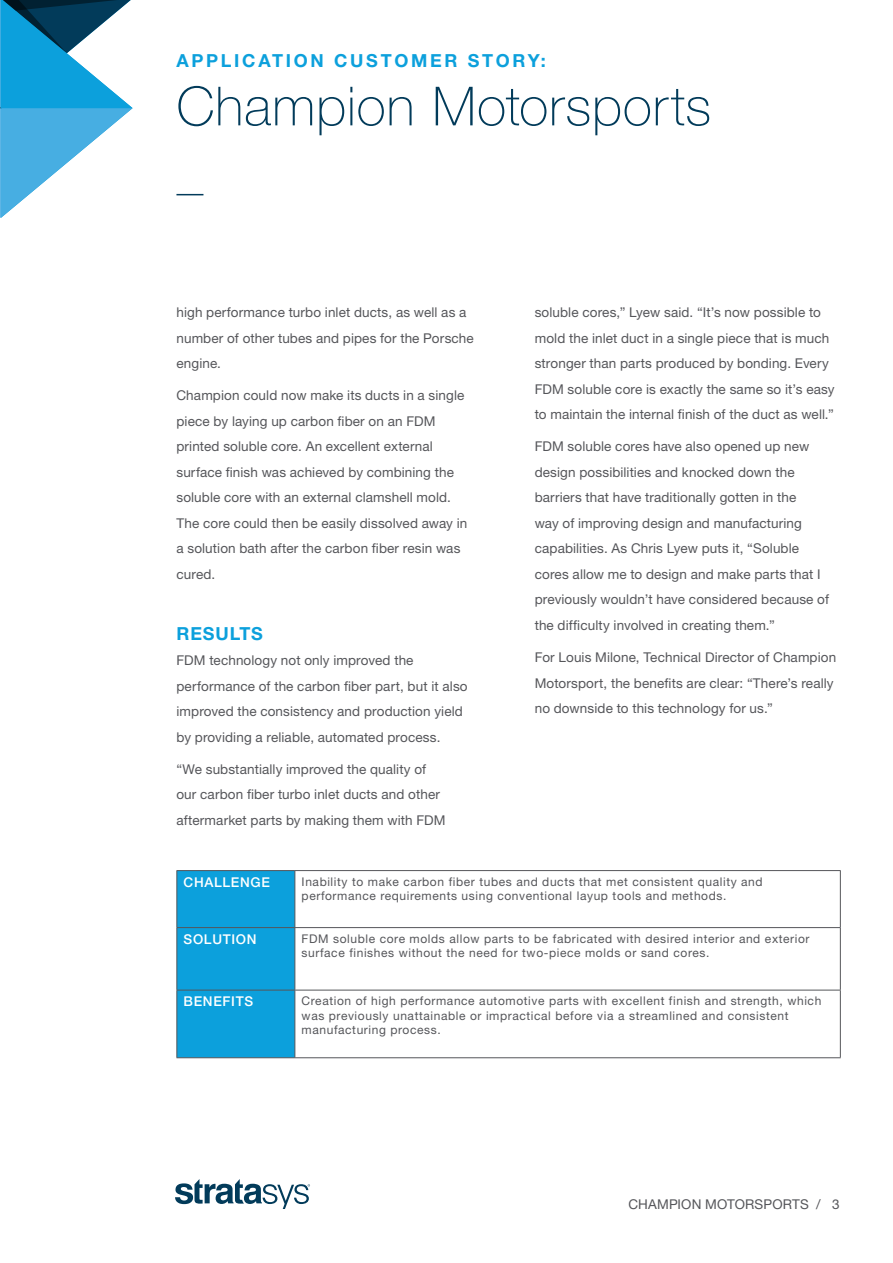
<style>
.page{position:relative;width:893px;height:1263px;background:#fff}
.page>*{position:absolute;margin:0;border:0;box-sizing:border-box;transform-origin:0 0}
.t1{font:100 54px "Helvetica Neue LT Std";letter-spacing:.015em;color:#023b5a}
.t2{font:700 18px "Helvetica Neue LT Std";letter-spacing:.15em;color:#0ca0dc}
.t3{font:700 18px "Helvetica Neue LT Std";letter-spacing:.05em;color:#0ca0dc}
.t4{font:13.5px/25.5px "Helvetica Neue LT Std";letter-spacing:.01em;color:#55565a}
.t5{font:500 13.5px "Helvetica Neue LT Std";letter-spacing:.05em;color:#fff}
.t6{font:12px/14.4px "Helvetica Neue LT Std";letter-spacing:.05em;color:#55565a}
</style>
<div class="page">
<svg style="left:175px;top:1179px;width:135px;height:30px"></svg>
<svg style="left:0;top:0;width:133px;height:218px"></svg>
<svg style="left:176px;top:194px;width:27px;height:1px"></svg>
<div style="left:177px;top:871px;width:117px;height:186px;background:#0ca0dc"></div>
<hr style="left:176px;top:927px;width:119px;height:1px;background:#55565a">
<hr style="left:295px;top:927px;width:546px;height:1px;background:#55565a">
<hr style="left:176px;top:990px;width:119px;height:1px;background:#55565a">
<hr style="left:295px;top:990px;width:546px;height:1px;background:#55565a">
<hr style="left:176px;top:1057px;width:119px;height:1px;background:#55565a">
<hr style="left:295px;top:1057px;width:546px;height:1px;background:#55565a">
<hr style="left:294px;top:871px;width:1px;height:56px;background:#55565a">
<hr style="left:294px;top:928px;width:1px;height:62px;background:#55565a">
<hr style="left:294px;top:990px;width:1px;height:67px;background:#55565a">
<hr style="left:176px;top:870px;width:119px;height:1px;background:#55565a">
<hr style="left:176px;top:871px;width:1px;height:56px;background:#55565a">
<hr style="left:295px;top:870px;width:546px;height:1px;background:#55565a">
<hr style="left:840px;top:871px;width:1px;height:56px;background:#55565a">
<hr style="left:176px;top:928px;width:1px;height:62px;background:#55565a">
<hr style="left:840px;top:928px;width:1px;height:62px;background:#55565a">
<hr style="left:176px;top:990px;width:1px;height:67px;background:#55565a">
<hr style="left:840px;top:990px;width:1px;height:67px;background:#55565a">
<h2 class="t2" style="left:176px;top:49px;width:371px">APPLICATION CUSTOMER STORY:</h2>
<h1 class="t1" style="left:176px;top:75px;width:536px">Champion Motorsports</h1>
<p class="t4" style="left:176px;top:299px;width:299px">high performance turbo inlet ducts, as well as a number of other tubes and pipes for the Porsche engine.</p>
<p class="t4" style="left:176px;top:383px;width:292px">Champion could now make its ducts in a single piece by laying up carbon fiber on an FDM printed soluble core. An excellent external surface finish was achieved by combining the soluble core with an external clamshell mold.<br>The core could then be easily dissolved away in a solution bath after the carbon fiber resin was cured.</p>
<h2 class="t3" style="left:176px;top:622px;width:88px">RESULTS</h2>
<p class="t4" style="left:176px;top:647px;width:293px">FDM technology not only improved the performance of the carbon fiber part, but it also improved the consistency and production yield by providing a reliable, automated process.</p>
<p class="t4" style="left:176px;top:756px;width:271px">“We substantially improved the quality of our carbon fiber turbo inlet ducts and other aftermarket parts by making them with FDM</p>
<p class="t4" style="left:535px;top:299px;width:301px">soluble cores,” Lyew said. “It’s now possible to mold the inlet duct in a single piece that is much stronger than parts produced by bonding. Every FDM soluble core is exactly the same so it’s easy to maintain the internal finish of the duct as well.”</p>
<p class="t4" style="left:535px;top:434px;width:296px">FDM soluble cores have also opened up new design possibilities and knocked down the barriers that have traditionally gotten in the<br>way of improving design and manufacturing capabilities. As Chris Lyew puts it, “Soluble cores allow me to design and make parts that I previously wouldn’t have considered because of the difficulty involved in creating them.”</p>
<p class="t4" style="left:535px;top:644px;width:303px">For Louis Milone, Technical Director of Champion<br>Motorsport, the benefits are clear: “There’s really no downside to this technology for us.”</p>
<p class="t5" style="left:184px;top:874px;width:88px">CHALLENGE</p>
<p class="t6" style="left:302px;top:874px;width:463px">Inability to make carbon fiber tubes and ducts that met consistent quality and performance requirements using conventional layup tools and methods.</p>
<p class="t5" style="left:184px;top:931px;width:74px">SOLUTION</p>
<p class="t6" style="left:302px;top:931px;width:509px">FDM soluble core molds allow parts to be fabricated with desired interior and exterior surface finishes without the need for two-piece molds or sand cores.</p>
<p class="t5" style="left:184px;top:994px;width:71px">BENEFITS</p>
<p class="t6" style="left:302px;top:994px;width:521px">Creation of high performance automotive parts with excellent finish and strength, which was previously unattainable or impractical before via a streamlined and consistent manufacturing process.</p>
<p class="t4" style="left:628px;top:1191px;width:213px">CHAMPION MOTORSPORTS / 3</p>
</div>
